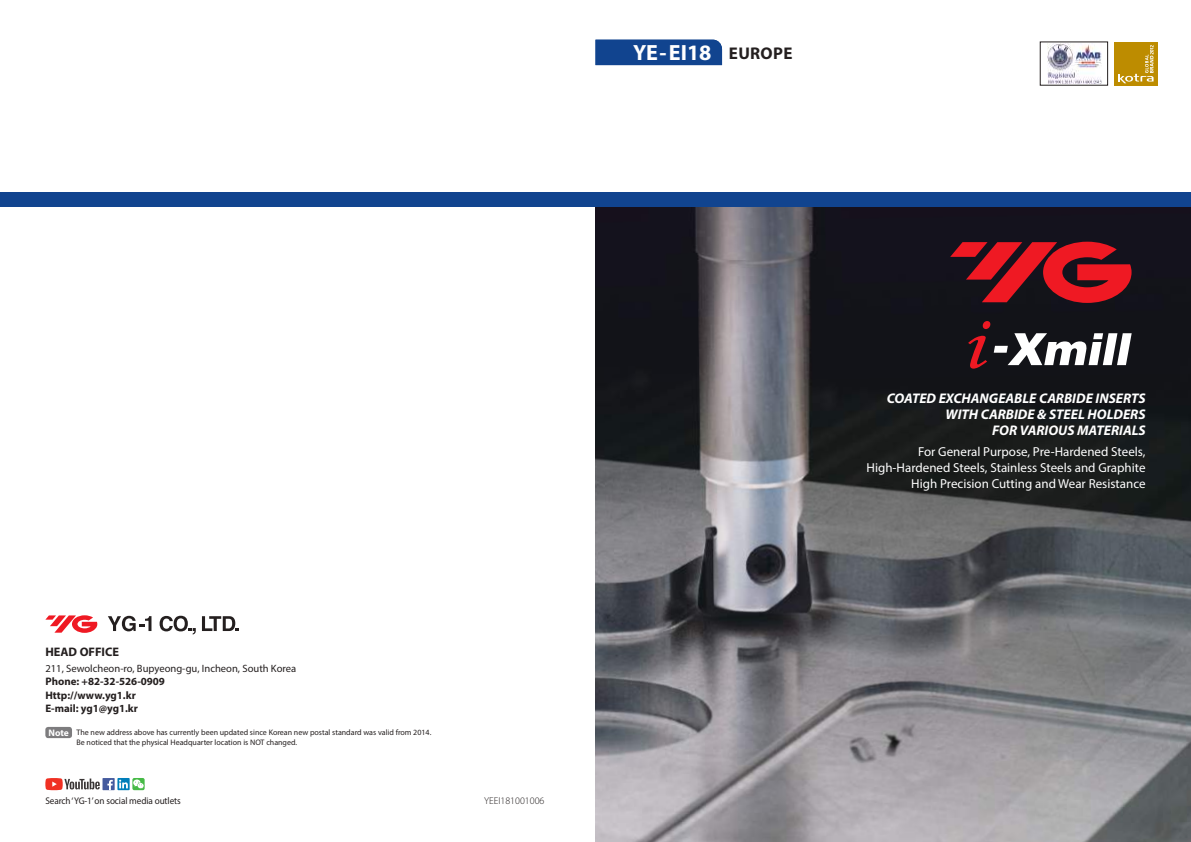
<style>
.page{position:relative;width:1191px;height:842px;background:#fff}
.page>*{position:absolute;margin:0;border:0;box-sizing:border-box;transform-origin:0 0}
.t1{font:700 22.1px "Myriad Pro";letter-spacing:-.01em;color:#fff}
.t2{font:700 17px "Myriad Pro";color:#241f1f}
.t3{font:italic 700 14px/16px "Myriad Pro";color:#fff;text-align:right}
.t4{font:13px/16px "Myriad Pro";color:#fff;text-align:right}
.t5{font:700 12.4px "Myriad Pro";color:#241f1f}
.t6{font:700 10.9px/13.4px "Myriad Pro";color:#241f1f}
.t7{font:10.6px "Myriad Pro";color:#241f1f}
.t8{font:300 10px "Myriad Pro";color:#241f1f}
.t9{font:9.7px "Myriad Pro";letter-spacing:-.01em;color:#241f1f;scale:.95 1}
.t10{font:8px/10.4px "Myriad Pro";color:#241f1f}
.s1{font-weight:700;font-size:9.5px;color:#fff}
</style>
<div class="page">
<img style="left:595px;top:207px;width:596px;height:635px">
<svg style="left:950px;top:242px;width:181px;height:61px"></svg>
<div style="left:595px;top:40px;width:127px;height:25px;background:#11448f"></div>
<div style="left:0;top:193px;width:1191px;height:14px;background:#11448f"></div>
<div style="left:1113px;top:42px;width:44px;height:43px;background:#bd8c00"></div>
<svg style="left:1118px;top:45px;width:35px;height:38px"></svg>
<img style="left:1047px;top:44px;width:54px;height:39px">
<div style="left:45px;top:727px;width:27px;height:11px;background:#7d7c7e;border-radius:3px"></div>
<svg style="left:108px;top:616px;width:43px;height:15px"></svg>
<svg style="left:160px;top:616px;width:36px;height:18px"></svg>
<svg style="left:202px;top:616px;width:37px;height:15px"></svg>
<svg style="left:45px;top:615px;width:52px;height:18px"></svg>
<svg style="left:45px;top:778px;width:55px;height:12px"></svg>
<svg style="left:132px;top:778px;width:13px;height:12px"></svg>
<div style="left:102px;top:778px;width:13px;height:12px;background:#445a9e"></div>
<svg style="left:107px;top:780px;width:6px;height:10px"></svg>
<div style="left:117px;top:778px;width:13px;height:12px;background:#007eba"></div>
<svg style="left:119px;top:779px;width:25px;height:10px"></svg>
<svg style="left:968px;top:321px;width:163px;height:48px"></svg>
<h1 class="t1" style="left:646px;top:39px;width:73px">U VP17</h1>
<h1 class="t1" style="left:633px;top:39px;width:80px">YE-EI18</h1>
<h2 class="t2" style="left:729px;top:42px;width:43px">eu rope</h2>
<h3 class="t5" style="left:45px;top:643px;width:75px">HEAD OFFICE</h3>
<h3 class="t7" style="left:45px;top:662px;width:252px">211, Sewolcheon-ro, Bupyeong-gu, Incheon, South Korea</h3>
<h3 class="t6" style="left:45px;top:675px;width:121px">Phone: +82-32-526-0909<br>Http://www.yg1.kr<br>E-mail: yg1@yg1.kr</h3>
<p class="t10" style="left:77px;top:727px;width:356px;text-indent:-28px"><span class="s1">Note</span> The new address above has currently been updated since Korean new postal standard was valid from 2014.<br>Be noticed that the physical Headquarter location is NOT changed.</p>
<p class="t9" style="left:45px;top:794px;width:144px">Search ‘YG-1’ on social media outlets</p>
<p class="t8" style="left:484px;top:795px;width:62px">YEEI181001006</p>
<h3 class="t3" style="left:886px;top:390px;width:260px">COATED EXCHANGEABLE CARBIDE INSERTS<br>WITH CARBIDE &amp; STEEL HOLDERS<br>FOR VARIOUS MATERIALS</h3>
<h3 class="t4" style="left:866px;top:443px;width:281px">For General Purpose, Pre-Hardened Steels,<br>High-Hardened Steels, Stainless Steels and Graphite<br>High Precision Cutting and Wear Resistance</h3>
</div>
